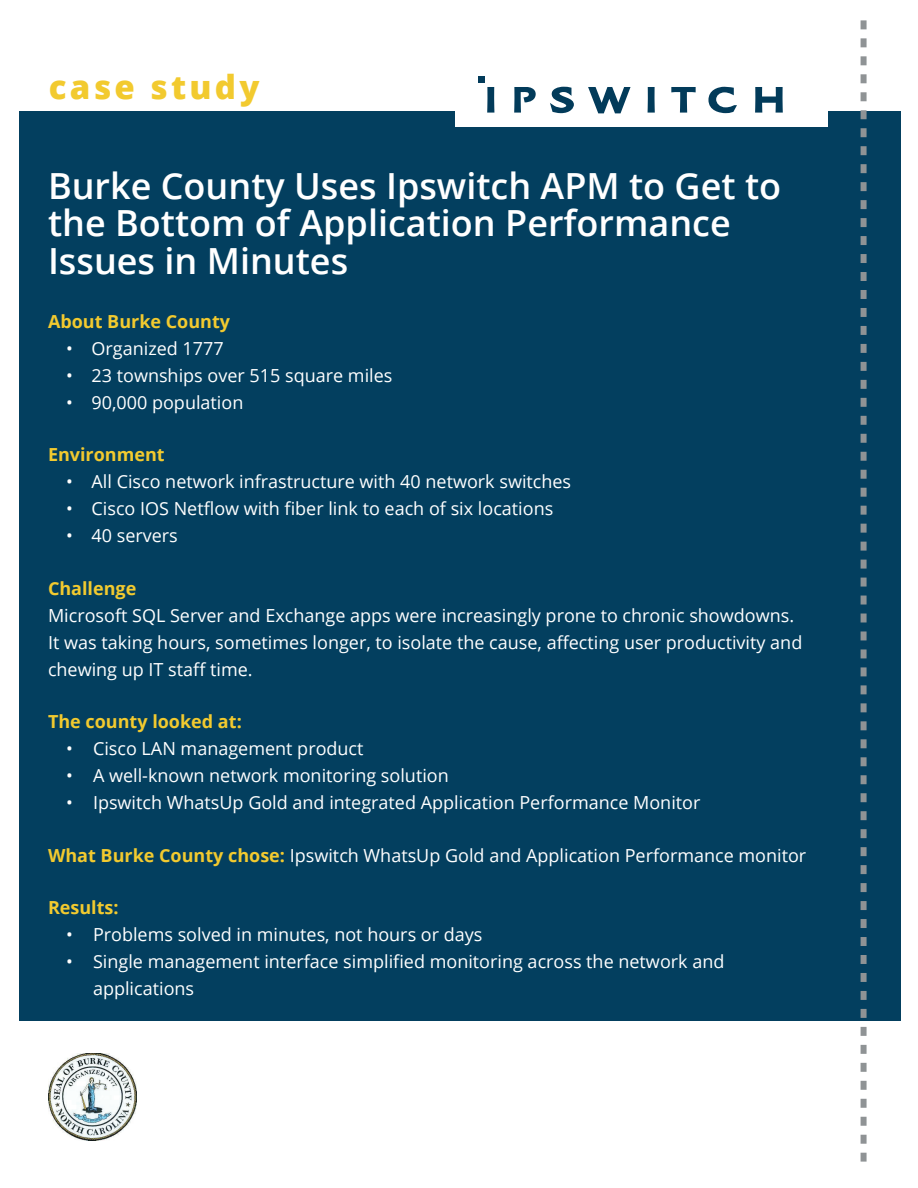
<style>
.page{position:relative;width:918px;height:1188px;background:#fff}
.page>*{position:absolute;margin:0;border:0;box-sizing:border-box;transform-origin:0 0}
.t1{font:600 36px/37.5px "Open Sans";color:#fff}
.t2{font:800 33px "Open Sans";letter-spacing:.1em;color:#f2ca2f}
.t3{font:18px/27px "Open Sans";color:#fff}
.t4{font:700 18px "Open Sans";color:#f2ca2f}
.s1{font-weight:700;color:#f2ca2f}
</style>
<div class="page">
<div style="left:19px;top:111px;width:882px;height:910px;background:#033f5f"></div>
<svg style="left:861px;top:20px;width:6px;height:1142px"></svg>
<div style="left:455px;top:56px;width:372px;height:71px;background:#fff"></div>
<div style="left:478px;top:76px;width:7px;height:7px;background:#023b5a"></div>
<svg style="left:487px;top:87px;width:7px;height:26px"></svg>
<svg style="left:514px;top:87px;width:22px;height:26px"></svg>
<svg style="left:550px;top:87px;width:24px;height:26px"></svg>
<svg style="left:588px;top:87px;width:43px;height:26px"></svg>
<svg style="left:648px;top:87px;width:7px;height:26px"></svg>
<svg style="left:671px;top:87px;width:25px;height:26px"></svg>
<svg style="left:708px;top:87px;width:29px;height:26px"></svg>
<svg style="left:755px;top:87px;width:28px;height:26px"></svg>
<img style="left:49px;top:1053px;width:87px;height:88px">
<h2 class="t2" style="left:49px;top:62px;width:212px">case study</h2>
<h1 class="t1" style="left:48px;top:166px;width:735px">Burke County Uses Ipswitch APM to Get to the Bottom of Application Performance<br>Issues in Minutes</h1>
<p class="t4" style="left:48px;top:309px;width:184px">About Burke County</p>
<p class="t3" style="left:66px;top:334px;width:159px">• Organized 1777</p>
<p class="t3" style="left:66px;top:361px;width:328px">• 23 townships over 515 square miles</p>
<p class="t3" style="left:66px;top:388px;width:179px">• 90,000 population</p>
<p class="t4" style="left:48px;top:442px;width:118px">Environment</p>
<p class="t3" style="left:66px;top:468px;width:507px">• All Cisco network infrastructure with 40 network switches</p>
<p class="t3" style="left:66px;top:495px;width:489px">• Cisco IOS Netflow with fiber link to each of six locations</p>
<p class="t3" style="left:66px;top:522px;width:113px">• 40 servers</p>
<p class="t4" style="left:48px;top:576px;width:90px">Challenge</p>
<p class="t3" style="left:48px;top:601px;width:756px">Microsoft SQL Server and Exchange apps were increasingly prone to chronic showdowns.<br>It was taking hours, sometimes longer, to isolate the cause, affecting user productivity and chewing up IT staff time.</p>
<p class="t4" style="left:48px;top:709px;width:195px">The county looked at:</p>
<p class="t3" style="left:66px;top:735px;width:299px">• Cisco LAN management product</p>
<p class="t3" style="left:66px;top:762px;width:384px">• A well-known network monitoring solution</p>
<p class="t3" style="left:66px;top:789px;width:636px">• Ipswitch WhatsUp Gold and integrated Application Performance Monitor</p>
<p class="t3" style="left:48px;top:841px;width:760px"><span class="s1">What Burke County chose:</span> Ipswitch WhatsUp Gold and Application Performance monitor</p>
<p class="t4" style="left:48px;top:895px;width:72px">Results:</p>
<p class="t3" style="left:66px;top:921px;width:418px">• Problems solved in minutes, not hours or days</p>
<p class="t3" style="left:93px;top:948px;width:633px;text-indent:-27px">• Single management interface simplified monitoring across the network and applications</p>
</div>
